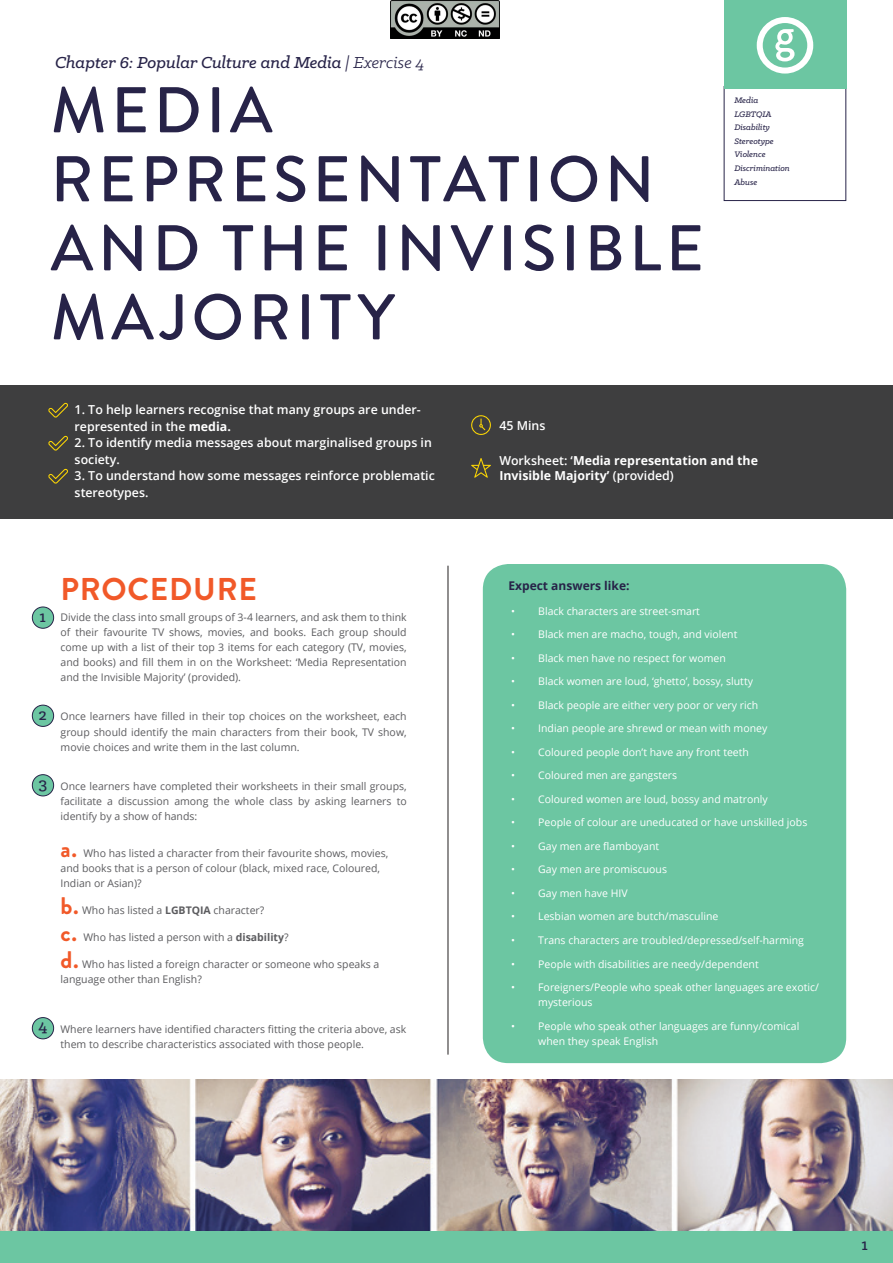
<style>
.page{position:relative;width:893px;height:1263px;background:#fff}
.page>*{position:absolute;margin:0;border:0;box-sizing:border-box;transform-origin:0 0}
.t1{font:500 64.5px/69px "Brandon Grotesque";letter-spacing:.07em;color:#272348}
.t2{font:700 31.5px "Brandon Grotesque";letter-spacing:.025em;color:#f15929}
.Body_Copy{font:700 24px "Brandon Grotesque";color:#f15929}
.t3{font:italic 500 18px "Klinic Slab";color:#272348}
.Body_Copy-2{font:500 18px "Klinic Slab";color:#272348}
.t4{font:600 12.3px/16.5px "Open Sans";color:#fff}
.t5{font:700 12.3px/15px "Open Sans";color:#fff}
.Body_Copy-3{font:700 12px "Open Sans";color:#272348}
.Body_Copy-4{font:10.5px/15px "Open Sans";color:#5c5c5f;text-align:justify}
.t6{font:10.5px/15px "Open Sans";color:#fff}
.Body_Copy-5{font:italic 500 9px "Klinic Slab";color:#272348}
.s1{font-weight:400}
.s2{font-weight:700}
.s3{font-weight:600}
</style>
<div class="page">
<div style="left:0;top:1231px;width:893px;height:32px;background:#6cc6a2"></div>
<div style="left:483px;top:564px;width:363px;height:499px;background:#6cc6a2;border-radius:26px"></div>
<div style="left:0;top:386px;width:893px;height:133px;background:#3e3e3f"></div>
<div style="left:724px;top:86px;width:122px;height:115px;background:#fff;border:1px solid #272348"></div>
<svg style="left:48px;top:403px;width:20px;height:15px"></svg>
<svg style="left:48px;top:436px;width:20px;height:15px"></svg>
<svg style="left:48px;top:469px;width:20px;height:15px"></svg>
<svg style="left:471px;top:415px;width:20px;height:20px"></svg>
<svg style="left:471px;top:458px;width:20px;height:20px"></svg>
<div style="left:724px;top:0;width:122px;height:89px;background:#6cc6a2"></div>
<svg style="left:775px;top:29px;width:19px;height:32px"></svg>
<div style="left:757px;top:17px;width:56px;height:57px;border:6px solid #fff;border-radius:50%"></div>
<hr style="left:448px;top:566px;width:1px;height:488px;background:#231f20">
<div style="left:32px;top:607px;width:22px;height:21px;background:#6cc6a2;border-radius:50%"></div>
<div style="left:32px;top:607px;width:22px;height:22px;border:1px solid #272348;border-radius:50%"></div>
<div style="left:32px;top:705px;width:22px;height:21px;background:#6cc6a2;border-radius:50%"></div>
<div style="left:32px;top:705px;width:22px;height:22px;border:1px solid #272348;border-radius:50%"></div>
<div style="left:32px;top:775px;width:22px;height:21px;background:#6cc6a2;border-radius:50%"></div>
<div style="left:32px;top:774px;width:22px;height:22px;border:1px solid #272348;border-radius:50%"></div>
<div style="left:32px;top:1017px;width:22px;height:22px;background:#6cc6a2;border-radius:50%"></div>
<div style="left:32px;top:1017px;width:22px;height:22px;border:1px solid #272348;border-radius:50%"></div>
<img style="left:0;top:1079px;width:893px;height:152px">
<img style="left:391px;top:0;width:108px;height:38px">
<p class="t3" style="left:55px;top:51px;width:371px">Chapter 6: Popular Culture and Media <span class="s1">| Exercise 4</span></p>
<p class="t1" style="left:51px;top:77px;width:223px">MEDIA</p>
<p class="t1" style="left:51px;top:146px;width:655px">REPRESENTATION<br>AND THE INVISIBLE</p>
<p class="t1" style="left:51px;top:284px;width:346px">MAJORITY</p>
<p class="Body_Copy-5" style="left:734px;top:95px;width:25px">Media</p>
<p class="Body_Copy-5" style="left:734px;top:108px;width:39px">LGBTQIA</p>
<p class="Body_Copy-5" style="left:734px;top:122px;width:37px">Disability</p>
<p class="Body_Copy-5" style="left:734px;top:135px;width:41px">Stereotype</p>
<p class="Body_Copy-5" style="left:734px;top:149px;width:33px">Violence</p>
<p class="Body_Copy-5" style="left:734px;top:162px;width:57px">Discrimination</p>
<p class="Body_Copy-5" style="left:734px;top:176px;width:24px">Abuse</p>
<p class="t4" style="left:75px;top:401px;width:348px">1. To help learners recognise that many groups are under&shy;represented in the <span class="s2">media.</span></p>
<p class="t4" style="left:75px;top:434px;width:359px">2. To identify media messages about marginalised groups in society.</p>
<p class="t4" style="left:75px;top:467px;width:362px">3. To understand how some messages reinforce problematic stereotypes.</p>
<p class="Body_Copy-2" style="left:40px;top:604px;width:8px">1</p>
<p class="Body_Copy-2" style="left:39px;top:703px;width:10px">2</p>
<p class="Body_Copy-2" style="left:39px;top:771px;width:10px">3</p>
<p class="Body_Copy-2" style="left:39px;top:1014px;width:10px">4</p>
<p class="t2" style="left:60px;top:567px;width:198px">PROCEDURE</p>
<p class="Body_Copy-4" style="left:61px;top:609px;width:348px">Divide the class into small groups of 3-4 learners, and ask them to think of their favourite TV shows, movies, and books. Each group should come up with a list of their top 3 items for each category (TV, movies, and books) and fill them in on the Worksheet: ‘Media Representation and the Invisible Majority’ (provided).</p>
<p class="Body_Copy-4" style="left:61px;top:709px;width:348px">Once learners have filled in their top choices on the worksheet, each group should identify the main characters from their book, TV show, movie choices and write them in the last column.</p>
<p class="Body_Copy-4" style="left:61px;top:779px;width:348px">Once learners have completed their worksheets in their small groups, facilitate a discussion among the whole class by asking learners to identify by a show of hands:</p>
<p class="Body_Copy" style="left:61px;top:832px;width:18px">a.</p>
<p class="Body_Copy-4" style="left:61px;top:845px;width:329px;text-align:left;text-indent:23px">Who has listed a character from their favourite shows, movies, and books that is a person of colour (black, mixed race, Coloured,<br>Indian or Asian)?</p>
<p class="Body_Copy" style="left:61px;top:889px;width:20px">b.</p>
<p class="Body_Copy-4" style="left:82px;top:902px;width:184px">Who has listed a <span class="s2">LGBTQIA</span> character?</p>
<p class="Body_Copy" style="left:61px;top:916px;width:18px">c.</p>
<p class="Body_Copy-4" style="left:84px;top:929px;width:207px">Who has listed a person with a <span class="s2">disability</span>?</p>
<p class="Body_Copy" style="left:61px;top:943px;width:20px">d.</p>
<p class="Body_Copy-4" style="left:61px;top:956px;width:320px;text-indent:22px">Who has listed a foreign character or someone who speaks a language other than English?</p>
<p class="Body_Copy-4" style="left:61px;top:1021px;width:347px">Where learners have identified characters fitting the criteria above, ask them to describe characteristics associated with those people.</p>
<p class="t4" style="left:499px;top:417px;width:48px">45 Mins</p>
<p class="t5" style="left:499px;top:453px;width:260px"><span class="s3">Worksheet: ‘</span>Media representation and the<br>Invisible Majority’ <span class="s3">(provided)</span></p>
<p class="Body_Copy-3" style="left:508px;top:577px;width:123px">Expect answers like:</p>
<p class="t6" style="left:511px;top:603px;width:190px">• Black characters are street-smart</p>
<p class="t6" style="left:511px;top:627px;width:228px">• Black men are macho, tough, and violent</p>
<p class="t6" style="left:511px;top:650px;width:216px">• Black men have no respect for women</p>
<p class="t6" style="left:511px;top:674px;width:243px">• Black women are loud, ‘ghetto’, bossy, slutty</p>
<p class="t6" style="left:511px;top:697px;width:249px">• Black people are either very poor or very rich</p>
<p class="t6" style="left:511px;top:721px;width:258px">• Indian people are shrewd or mean with money</p>
<p class="t6" style="left:511px;top:744px;width:239px">• Coloured people don’t have any front teeth</p>
<p class="t6" style="left:511px;top:768px;width:168px">• Coloured men are gangsters</p>
<p class="t6" style="left:511px;top:791px;width:258px">• Coloured women are loud, bossy and matronly</p>
<p class="t6" style="left:511px;top:815px;width:298px">• People of colour are uneducated or have unskilled jobs</p>
<p class="t6" style="left:511px;top:838px;width:149px">• Gay men are flamboyant</p>
<p class="t6" style="left:511px;top:862px;width:157px">• Gay men are promiscuous</p>
<p class="t6" style="left:511px;top:885px;width:118px">• Gay men have HIV</p>
<p class="t6" style="left:511px;top:909px;width:209px">• Lesbian women are butch/masculine</p>
<p class="t6" style="left:511px;top:932px;width:294px">• Trans characters are troubled/depressed/self-harming</p>
<p class="t6" style="left:511px;top:956px;width:249px">• People with disabilities are needy/dependent</p>
<p class="t6" style="left:538px;top:979px;width:282px;text-indent:-27px">• Foreigners/People who speak other languages are exotic/ mysterious</p>
<p class="t6" style="left:538px;top:1018px;width:263px;text-indent:-27px">• People who speak other languages are funny/comical when they speak English</p>
<p class="Body_Copy-2" style="left:862px;top:1233px;width:8px">1</p>
</div>
